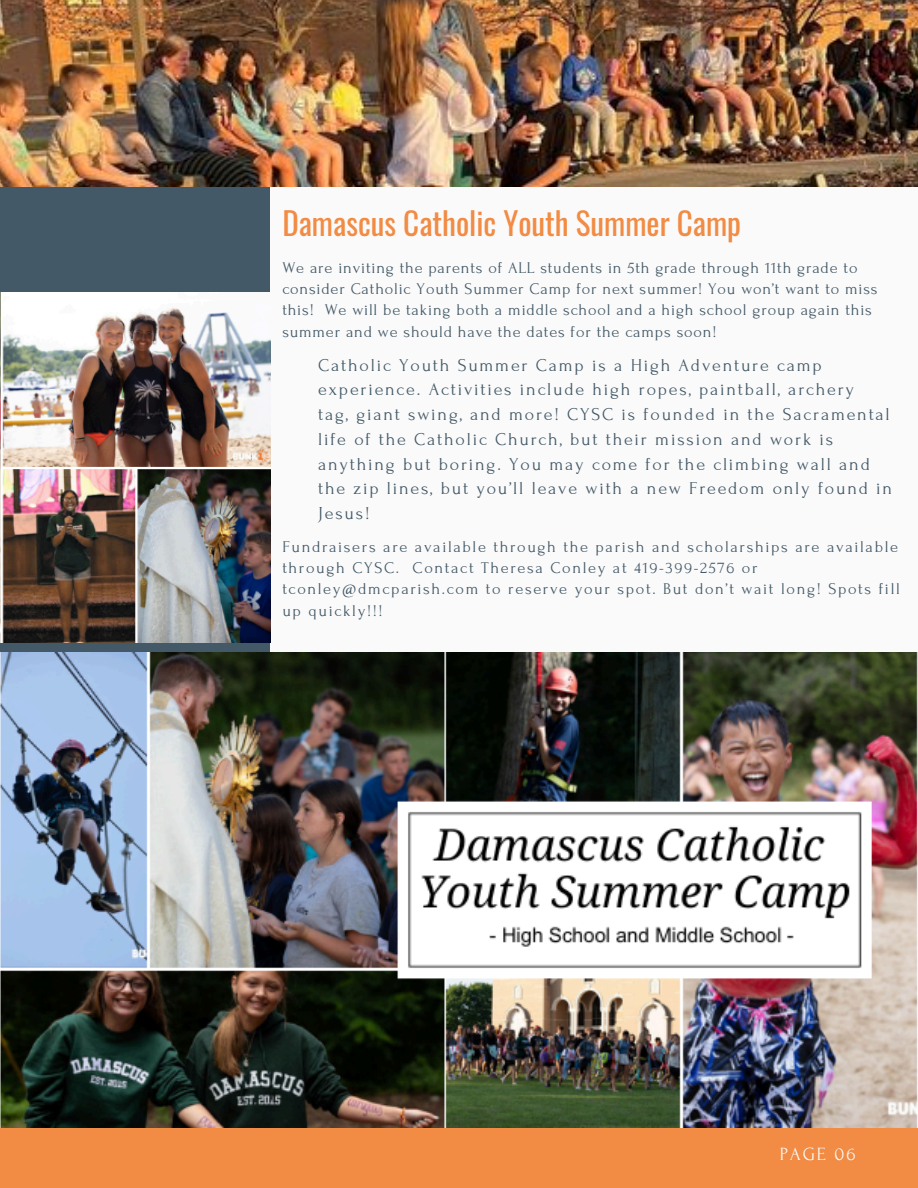
<style>
.page{position:relative;width:918px;height:1188px;background:#fafafa}
.page>*{position:absolute;margin:0;border:0;box-sizing:border-box;transform-origin:0 0}
.t1{font:31.2px "Oswald";color:#f28b43}
.t2{font:18.6px "Forum";letter-spacing:.1em;color:#fafafa}
.t3{font:18px/24.8px "Forum";letter-spacing:.1em;color:#435967}
.t4{font:16.35px/21.3px "Forum";letter-spacing:.05em;color:#435967}
.t5{font:16.35px/21.3px "Forum";letter-spacing:.1em;color:#435967}
</style>
<div class="page">
<div style="left:0;top:127px;width:270px;height:661px;background:#435967"></div>
<div style="left:0;top:1128px;width:918px;height:60px;background:#f28b43"></div>
<img style="left:0;top:0;width:918px;height:187px">
<img style="left:0;top:653px;width:918px;height:474px">
<img style="left:0;top:292px;width:270px;height:350px">
<p class="t1" style="left:282px;top:199px;width:460px">Damascus Catholic Youth Summer Camp</p>
<p class="t4" style="left:282px;top:257px;width:597px">We are inviting the parents of ALL students in 5th grade through 11th grade to consider Catholic Youth Summer Camp for next summer! You won’t want to miss this! We will be taking both a middle school and a high school group again this summer and we should have the dates for the camps soon!</p>
<p class="t3" style="left:318px;top:353px;width:575px">Catholic Youth Summer Camp is a High Adventure camp experience. Activities include high ropes, paintball, archery<br>tag, giant swing, and more! CYSC is founded in the Sacramental life of the Catholic Church, but their mission and work is anything but boring. You may come for the climbing wall and the zip lines, but you’ll leave with a new Freedom only found in Jesus!</p>
<p class="t5" style="left:282px;top:536px;width:619px">Fundraisers are available through the parish and scholarships are available through CYSC. Contact Theresa Conley at 419-399-2576 or tconley@dmcparish.com to reserve your spot. But don’t wait long! Spots fill</p>
<p class="t5" style="left:282px;top:600px;width:102px">up quickly!!!</p>
<h1 class="t2" style="left:780px;top:1144px;width:77px">PAGE 06</h1>
</div>
